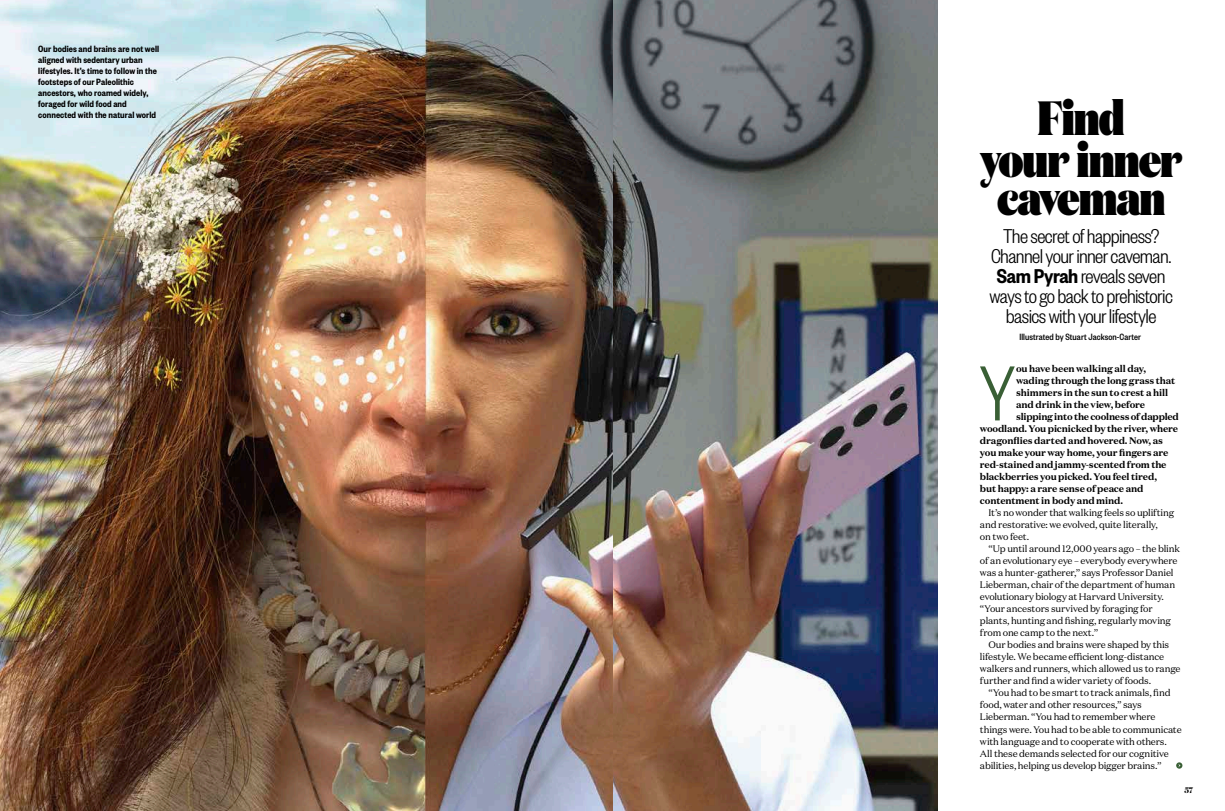
<style>
.page{position:relative;width:1225px;height:811px;background:#fff}
.page>*{position:absolute;margin:0;border:0;box-sizing:border-box;transform-origin:0 0}
.t1{font:300 85.7px "Founders Grotesk Cond";color:#395f35}
.t2{font:900 48px/42px "Domaine Display Condensed";letter-spacing:-.025em;color:#000;text-align:center}
.t3{font:300 22px/20px "Founders Grotesk Cond";letter-spacing:-.025em;color:#000;text-align:center}
.t4{font:600 10px/11px "Founders Grotesk Cond";letter-spacing:.005em;color:#000}
.t5{font:500 10px "Founders Grotesk Cond";letter-spacing:.005em;color:#000}
.t6{font:9.5px/12px "Domaine Text";letter-spacing:-.02em;color:#000}
.t7{font:700 9.5px "Domaine Text";letter-spacing:-.02em;color:#000}
.t8{font:700 8px "Domaine Display";color:#000}
.s1{font-weight:600}
</style>
<div class="page">
<img style="left:612px;top:0;width:325px;height:811px">
<img style="left:0;top:0;width:612px;height:811px">
<svg style="left:1176px;top:762px;width:6px;height:6px"></svg>
<p class="t4" style="left:38px;top:43px;width:122px">Our bodies and brains are not well aligned with sedentary urban lifestyles. It’s time to follow in the footsteps of our Paleolithic ancestors, who roamed widely, foraged for wild food and connected with the natural world</p>
<h2 class="t2" style="left:980px;top:97px;width:204px">Find<br>your inner</h2>
<h2 class="t2" style="left:997px;top:177px;width:170px">caveman</h2>
<h3 class="t3" style="left:989px;top:225px;width:185px">The secret of happiness?<br>Channel your inner caveman.<br><span class="s1">Sam Pyrah</span> reveals seven ways to go back to prehistoric basics with your lifestyle</h3>
<p class="t5" style="left:1019px;top:331px;width:123px">Illustrated by Stuart Jackson-Carter</p>
<h1 class="t1" style="left:979px;top:346px;width:37px">Y</h1>
<p class="t7" style="left:1016px;top:363px;width:131px">ou have been walking all day,</p>
<p class="t7" style="left:1016px;top:375px;width:161px">wading through the long grass that</p>
<p class="t7" style="left:1016px;top:387px;width:154px">shimmers in the sun to crest a hill</p>
<p class="t7" style="left:1016px;top:399px;width:131px">and drink in the view, before</p>
<p class="t7" style="left:1016px;top:411px;width:164px">slipping into the coolness of dappled</p>
<p class="t7" style="left:980px;top:423px;width:200px">woodland. You picnicked by the river, where</p>
<p class="t7" style="left:980px;top:435px;width:184px">dragonflies darted and hovered. Now, as</p>
<p class="t7" style="left:980px;top:447px;width:190px">you make your way home, your fingers are</p>
<p class="t7" style="left:980px;top:459px;width:188px">red-stained and jammy-scented from the</p>
<p class="t7" style="left:980px;top:471px;width:179px">blackberries you picked. You feel tired,</p>
<p class="t7" style="left:980px;top:483px;width:165px">but happy: a rare sense of peace and</p>
<p class="t7" style="left:980px;top:495px;width:145px">contentment in body and mind.</p>
<p class="t6" style="left:980px;top:507px;width:196px;text-indent:9px">It’s no wonder that walking feels so uplifting and restorative: we evolved, quite literally,<br>on two feet.</p>
<p class="t6" style="left:980px;top:543px;width:202px;text-indent:9px">“Up until around 12,000 years ago – the blink of an evolutionary eye – everybody everywhere was a hunter-gatherer,” says Professor Daniel Lieberman, chair of the department of human evolutionary biology at Harvard University. “Your ancestors survived by foraging for plants, hunting and fishing, regularly moving from one camp to the next.”</p>
<p class="t6" style="left:980px;top:639px;width:202px;text-indent:9px">Our bodies and brains were shaped by this lifestyle. We became efficient long-distance walkers and runners, which allowed us to range further and find a wider variety of foods.</p>
<p class="t6" style="left:980px;top:687px;width:203px;text-indent:9px">“You had to be smart to track animals, find food, water and other resources,” says Lieberman. “You had to remember where things were. You had to be able to communicate with language and to cooperate with others.<br>All these demands selected for our cognitive abilities, helping us develop bigger brains.”</p>
<p class="t8" style="left:1184px;top:785px;width:10px">57</p>
</div>
